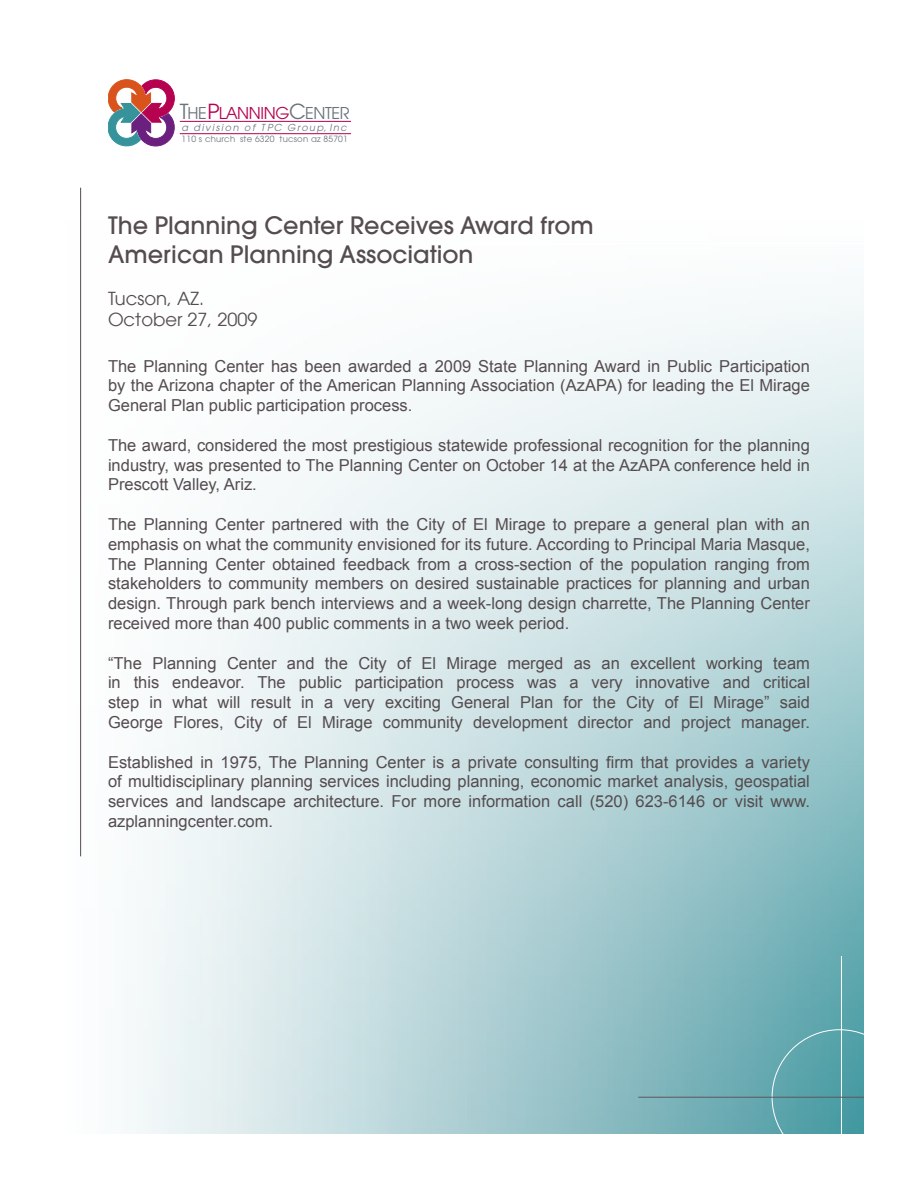
<style>
.page{position:relative;width:918px;height:1188px;background:#fff}
.page>*{position:absolute;margin:0;border:0;box-sizing:border-box;transform-origin:0 0}
.t1{font:500 24px/28.8px "Avant Garde";color:#554c4f}
.Date{font:18px/21.6px "Avant Garde";color:#554c4f}
.Body_Copy{font:16.5px/19.8px "Arial";color:#554c4f;text-align:justify}
.t2{font:16.2px "Avant Garde";letter-spacing:-.025em;color:#6a747b}
.t3{font:italic 9.6px "Avant Garde";letter-spacing:.17em;color:#6a747b}
.t4{font:8.55px "Avant Garde";letter-spacing:.025em;color:#6a747b}
.s1{font-size:20.7px}
.s2{font-size:20.7px;color:#b60150}
.s3{color:#b60150}
</style>
<div class="page">
<img style="left:80px;top:79px;width:784px;height:1055px">
<hr style="left:80px;top:188px;width:1px;height:668px;background:#554c4f">
<hr style="left:180px;top:121px;width:171px;height:1px;background:#b60150">
<hr style="left:180px;top:133px;width:171px;height:1px;background:#b60150">
<svg style="left:108px;top:80px;width:67px;height:66px"></svg>
<p class="t2" style="left:180px;top:103px;width:171px"><span class="s1">T</span>HE<span class="s2">P</span><span class="s3">LANNING</span><span class="s1">C</span>ENTER</p>
<p class="t3" style="left:182px;top:122px;width:167px">a division of TPC Group, Inc</p>
<p class="t4" style="left:182px;top:134px;width:168px">110 s church ste 6320 tucson az 85701</p>
<p class="t1" style="left:108px;top:211px;width:487px">The Planning Center Receives Award from<br>American Planning Association</p>
<p class="Date" style="left:108px;top:287px;width:151px">Tucson, AZ.<br>October 27, 2009</p>
<p class="Body_Copy" style="left:108px;top:356px;width:703px">The Planning Center has been awarded a 2009 State Planning Award in Public Participation by the Arizona chapter of the American Planning Association (AzAPA) for leading the El Mirage General Plan public participation process.</p>
<p class="Body_Copy" style="left:108px;top:435px;width:703px">The award, considered the most prestigious statewide professional recognition for the planning industry, was presented to The Planning Center on October 14 at the AzAPA conference held in Prescott Valley, Ariz.</p>
<p class="Body_Copy" style="left:108px;top:515px;width:703px">The Planning Center partnered with the City of El Mirage to prepare a general plan with an emphasis on what the community envisioned for its future. According to Principal Maria Masque, The Planning Center obtained feedback from a cross-section of the population ranging from stakeholders to community members on desired sustainable practices for planning and urban design. Through park bench interviews and a week-long design charrette, The Planning Center received more than 400 public comments in a two week period.</p>
<p class="Body_Copy" style="left:108px;top:653px;width:704px">“The Planning Center and the City of El Mirage merged as an excellent working team in this endeavor. The public participation process was a very innovative and critical step in what will result in a very exciting General Plan for the City of El Mirage” said George Flores, City of El Mirage community development director and project manager.</p>
<p class="Body_Copy" style="left:108px;top:752px;width:703px">Established in 1975, The Planning Center is a private consulting firm that provides a variety of multidisciplinary planning services including planning, economic market analysis, geospatial services and landscape architecture. For more information call (520) 623-6146 or visit www. azplanningcenter.com.</p>
</div>
